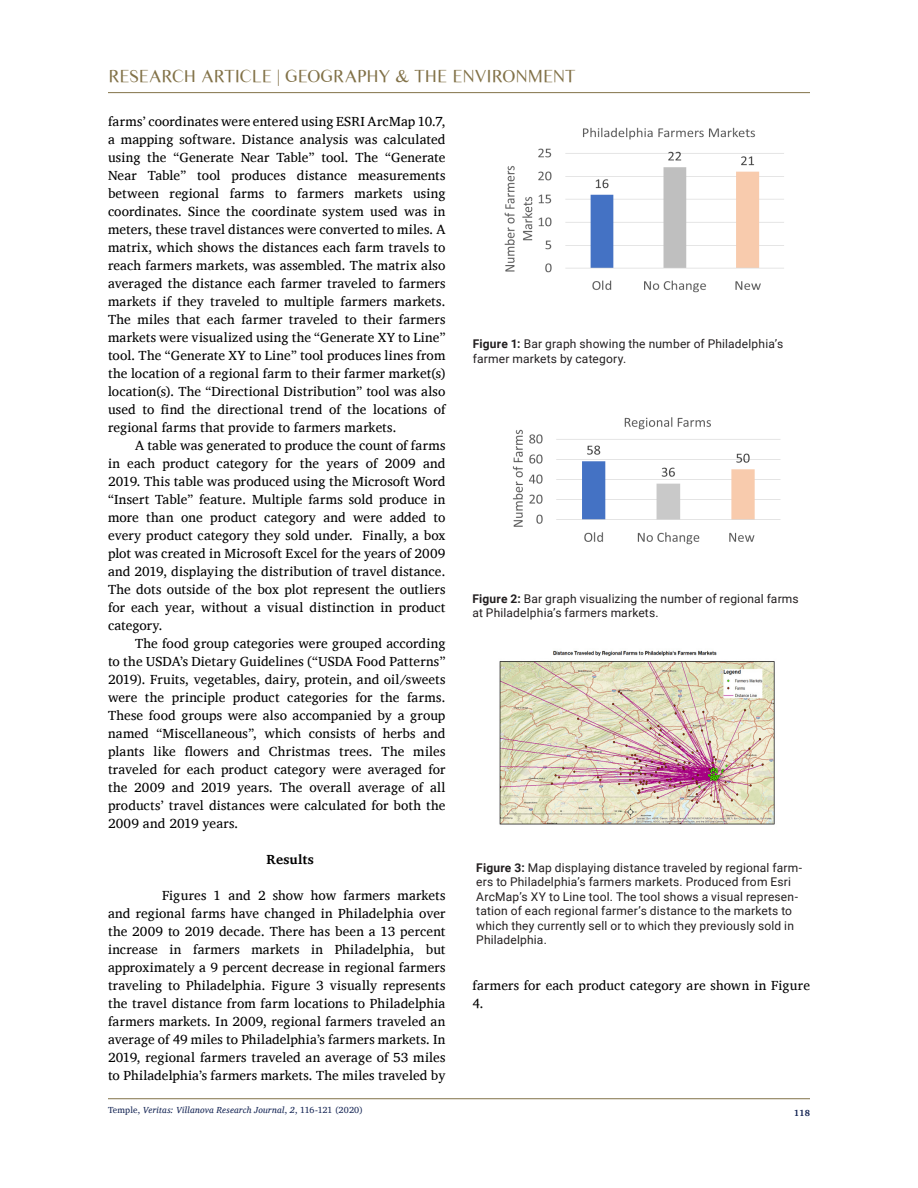
<style>
.page{position:relative;width:918px;height:1188px;background:#fff}
.page>*{position:absolute;margin:0;border:0;box-sizing:border-box;transform-origin:0 0}
.t1{font:18px "Times Sans Serif";letter-spacing:-.04em;color:#827248}
.t2{font:13.5px/18px "Charis SIL";letter-spacing:.01em;color:#000;text-align:justify}
.t3{font:700 13.5px "Charis SIL";letter-spacing:.01em;color:#000}
.t4{font:12px/14.4px "Roboto";letter-spacing:.015em;color:#231f20}
.t5{font:italic 9px "Charis SIL";letter-spacing:.03em;color:#172756}
.t6{font:700 9px "Charis SIL";color:#172756}
.s1{font-weight:700}
.s2{font-style:normal}
</style>
<div class="page">
<hr style="left:108px;top:1098px;width:702px;height:1px;background:#827248">
<hr style="left:108px;top:92px;width:702px;height:1px;background:#827248">
<img style="left:504px;top:127px;width:280px;height:166px">
<img style="left:512px;top:417px;width:269px;height:128px">
<img style="left:499px;top:650px;width:276px;height:175px">
<h1 class="t1" style="left:108px;top:64px;width:469px">RESEARCH ARTICLE | GEOGRAPHY &amp; THE ENVIRONMENT</h1>
<p class="t2" style="left:108px;top:112px;width:339px">farms’ coordinates were entered using ESRI ArcMap 10.7, a mapping software. Distance analysis was calculated using the “Generate Near Table” tool. The “Generate Near Table” tool produces distance measurements between regional farms to farmers markets using coordinates. Since the coordinate system used was in meters, these travel distances were converted to miles. A matrix, which shows the distances each farm travels to reach farmers markets, was assembled. The matrix also averaged the distance each farmer traveled to farmers markets if they traveled to multiple farmers markets.<br>The miles that each farmer traveled to their farmers markets were visualized using the “Generate XY to Line” tool. The “Generate XY to Line” tool produces lines from the location of a regional farm to their farmer market(s) location(s). The “Directional Distribution” tool was also used to find the directional trend of the locations of regional farms that provide to farmers markets.</p>
<p class="t2" style="left:108px;top:436px;width:339px;text-indent:27px">A table was generated to produce the count of farms in each product category for the years of 2009 and 2019. This table was produced using the Microsoft Word “Insert Table” feature. Multiple farms sold produce in more than one product category and were added to every product category they sold under. Finally, a box plot was created in Microsoft Excel for the years of 2009 and 2019, displaying the distribution of travel distance.<br>The dots outside of the box plot represent the outliers for each year, without a visual distinction in product category.</p>
<p class="t2" style="left:108px;top:634px;width:339px;text-indent:27px">The food group categories were grouped according to the USDA’s Dietary Guidelines (“USDA Food Patterns” 2019). Fruits, vegetables, dairy, protein, and oil/sweets were the principle product categories for the farms.<br>These food groups were also accompanied by a group named “Miscellaneous”, which consists of herbs and plants like flowers and Christmas trees. The miles traveled for each product category were averaged for the 2009 and 2019 years. The overall average of all products’ travel distances were calculated for both the 2009 and 2019 years.</p>
<p class="t3" style="left:267px;top:851px;width:49px">Results</p>
<p class="t2" style="left:108px;top:886px;width:339px;text-indent:54px">Figures 1 and 2 show how farmers markets and regional farms have changed in Philadelphia over the 2009 to 2019 decade. There has been a 13 percent increase in farmers markets in Philadelphia, but approximately a 9 percent decrease in regional farmers traveling to Philadelphia. Figure 3 visually represents the travel distance from farm locations to Philadelphia farmers markets. In 2009, regional farmers traveled an average of 49 miles to Philadelphia’s farmers markets. In 2019, regional farmers traveled an average of 53 miles to Philadelphia’s farmers markets. The miles traveled by</p>
<p class="t4" style="left:473px;top:336px;width:312px"><span class="s1">Figure 1:</span> Bar graph showing the number of Philadelphia’s farmer markets by category.</p>
<p class="t4" style="left:472px;top:591px;width:328px"><span class="s1">Figure 2:</span> Bar graph visualizing the number of regional farms at Philadelphia’s farmers markets.</p>
<p class="t4" style="left:476px;top:860px;width:327px"><span class="s1">Figure 3:</span> Map displaying distance traveled by regional farm&shy;ers to Philadelphia’s farmers markets. Produced from Esri ArcMap’s XY to Line tool. The tool shows a visual represen&shy;tation of each regional farmer’s distance to the markets to which they currently sell or to which they previously sold in Philadelphia.</p>
<p class="t2" style="left:472px;top:976px;width:339px">farmers for each product category are shown in Figure<br>4.</p>
<p class="t5" style="left:108px;top:1105px;width:256px"><span class="s2">Temple,</span> Veritas: Villanova Research Journal<span class="s2">,</span> 2<span class="s2">, 116-121 (2020)</span></p>
<p class="t6" style="left:794px;top:1108px;width:17px">118</p>
</div>
